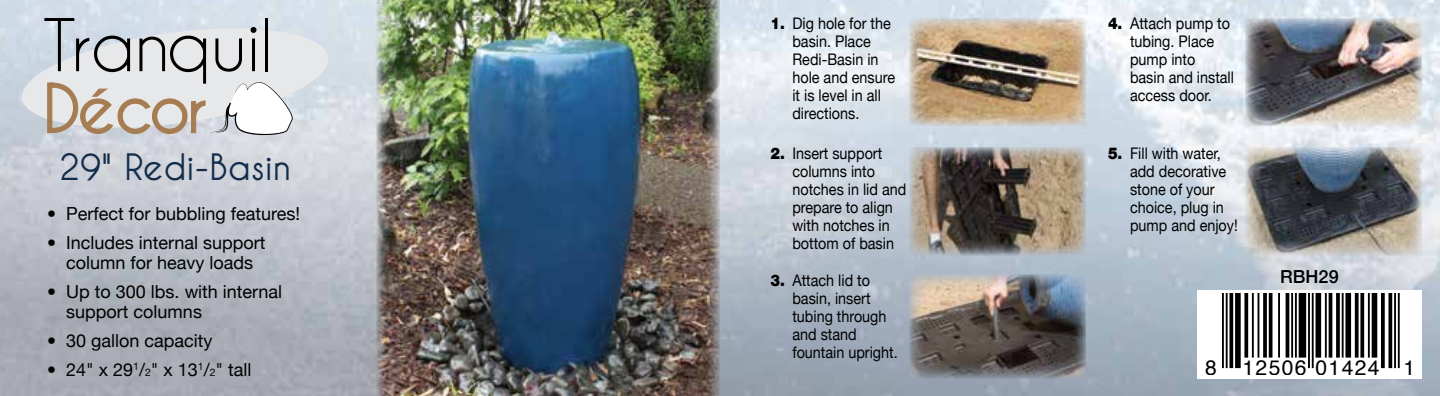
<style>
.page{position:relative;width:1440px;height:396px;background:#fff}
.page>*{position:absolute;margin:0;border:0;box-sizing:border-box;transform-origin:0 0}
.t1{font:700 36px "Caviar Dreams";color:#122c4b}
.t2{font:21px "Helvetica";letter-spacing:.07em;color:#000}
.t3{font:18px/20px "Helvetica Neue";color:#000;text-align:center}
.t4{font:500 18px "Helvetica Neue";color:#000}
.t5{font:16px/18px "Helvetica Neue";color:#000;scale:.9 1}
.s1{font-weight:900}
.s2{font-size:10.4px}
</style>
<div class="page">
<img style="left:910px;top:18px;width:176px;height:108px">
<img style="left:910px;top:147px;width:176px;height:108px">
<img style="left:910px;top:275px;width:176px;height:103px">
<img style="left:1246px;top:18px;width:176px;height:108px">
<img style="left:1246px;top:147px;width:176px;height:108px">
<svg style="left:19px;top:22px;width:313px;height:112px;background:#d7dee5"></svg>
<svg style="left:44px;top:18px;width:251px;height:119px;background:#cecdcc"></svg>
<img style="left:377px;top:0;width:343px;height:396px">
<svg style="left:1222px;top:293px;width:178px;height:76px"></svg>
<hr style="left:1226px;top:294px;width:2px;height:74px;background:#000">
<hr style="left:1222px;top:294px;width:2px;height:74px;background:#000">
<svg style="left:1229px;top:294px;width:4px;height:74px"></svg>
<div style="left:1235px;top:294px;width:6px;height:74px;background:#000"></div>
<svg style="left:1244px;top:294px;width:4px;height:64px"></svg>
<hr style="left:1258px;top:294px;width:1px;height:64px;background:#000">
<hr style="left:1252px;top:294px;width:2px;height:64px;background:#000">
<svg style="left:1269px;top:294px;width:4px;height:64px"></svg>
<svg style="left:1263px;top:294px;width:4px;height:64px"></svg>
<hr style="left:1278px;top:294px;width:2px;height:64px;background:#000">
<hr style="left:1286px;top:294px;width:3px;height:64px;background:#000">
<hr style="left:1295px;top:294px;width:2px;height:64px;background:#000">
<hr style="left:1291px;top:294px;width:2px;height:64px;background:#000">
<div style="left:1299px;top:294px;width:7px;height:64px;background:#000"></div>
<hr style="left:1312px;top:294px;width:2px;height:74px;background:#000">
<hr style="left:1308px;top:294px;width:2px;height:74px;background:#000">
<div style="left:1316px;top:294px;width:5px;height:64px;background:#000"></div>
<hr style="left:1325px;top:294px;width:2px;height:64px;background:#000">
<svg style="left:1336px;top:294px;width:4px;height:64px"></svg>
<hr style="left:1329px;top:294px;width:3px;height:64px;background:#000">
<hr style="left:1342px;top:294px;width:2px;height:64px;background:#000">
<div style="left:1345px;top:294px;width:6px;height:64px;background:#000"></div>
<svg style="left:1360px;top:294px;width:4px;height:64px"></svg>
<svg style="left:1355px;top:294px;width:4px;height:64px"></svg>
<hr style="left:1368px;top:294px;width:2px;height:64px;background:#000">
<div style="left:1372px;top:294px;width:5px;height:64px;background:#000"></div>
<hr style="left:1389px;top:294px;width:3px;height:74px;background:#000">
<svg style="left:1381px;top:294px;width:4px;height:74px"></svg>
<hr style="left:1398px;top:294px;width:2px;height:74px;background:#000">
<hr style="left:1394px;top:294px;width:2px;height:74px;background:#000">
<h1 class="t1" style="left:59px;top:147px;width:234px">29" Redi-Basin</h1>
<p class="t3" style="left:47px;top:205px;width:255px"><span class="s1">•</span> Perfect for bubbling features!</p>
<p class="t3" style="left:47px;top:234px;width:220px"><span class="s1">•</span> Includes internal support column for heavy loads</p>
<p class="t3" style="left:66px;top:283px;width:218px;text-align:left;text-indent:-19px"><span class="s1">•</span> Up to 300 lbs. with internal support columns</p>
<p class="t3" style="left:47px;top:332px;width:167px"><span class="s1">•</span> 30 gallon capacity</p>
<p class="t3" style="left:47px;top:361px;width:206px"><span class="s1">•</span> 24" x 29<sup>1</sup>/<span class="s2">2</span>" x 13<sup>1</sup>/<span class="s2">2</span>" tall</p>
<p class="t5" style="left:792px;top:16px;width:116px;text-indent:-22px"><span class="s1">1.</span> Dig hole for the basin. Place<br>Redi-Basin in hole and ensure it is level in all directions.</p>
<p class="t5" style="left:792px;top:145px;width:128px;text-indent:-22px"><span class="s1">2.</span> Insert support columns into notches in lid and prepare to align with notches in bottom of basin</p>
<p class="t5" style="left:792px;top:272px;width:119px;text-indent:-22px"><span class="s1">3.</span> Attach lid to basin, insert tubing through and stand fountain upright.</p>
<p class="t5" style="left:1130px;top:16px;width:117px;text-indent:-22px"><span class="s1">4.</span> Attach pump to tubing. Place pump into basin and install access door.</p>
<p class="t5" style="left:1130px;top:145px;width:121px;text-indent:-22px"><span class="s1">5.</span> Fill with water, add decorative stone of your choice, plug in pump and enjoy!</p>
<p class="t4" style="left:1280px;top:262px;width:60px">RBH29</p>
<h2 class="t2" style="left:1205px;top:351px;width:211px">8 12506 01424 1</h2>
</div>
